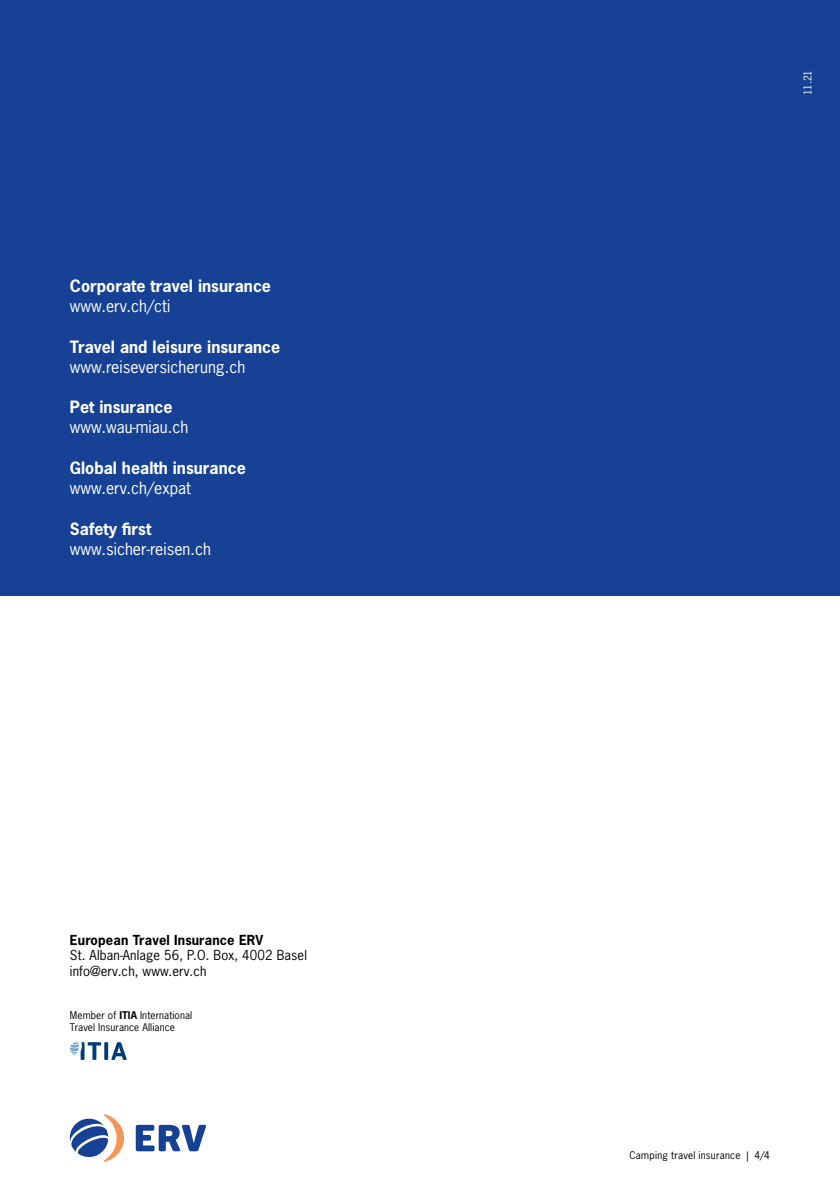
<style>
.page{position:relative;width:840px;height:1191px;background:#fff}
.page>*{position:absolute;margin:0;border:0;box-sizing:border-box;transform-origin:0 0}
.Subtitle_B_bold_8_10{font:700 16px "News Gothic LT";color:#fff}
.Copy_regular_8_10_1p{font:16px "News Gothic LT";color:#fff}
.Table_Copy_regular_6{font:13px "News Gothic LT";letter-spacing:.01em;color:#000}
.Table_Copy_bold_6_5{font:700 13px "News Gothic LT";letter-spacing:.01em;color:#000}
.Copy_regular_5_6pt{font:10px "News Gothic LT";letter-spacing:.01em;color:#000}
.Code_regular_5pt{font:10px "News Gothic LT";color:#fff}
.s1{font-weight:700}
</style>
<div class="page">
<svg style="left:136px;top:1124px;width:70px;height:27px"></svg>
<svg style="left:69px;top:1114px;width:55px;height:48px"></svg>
<svg style="left:104px;top:1042px;width:4px;height:18px"></svg>
<svg style="left:111px;top:1042px;width:16px;height:18px"></svg>
<svg style="left:70px;top:1042px;width:31px;height:18px"></svg>
<div style="left:0;top:0;width:839px;height:595px;background:#164194"></div>
<p class="Subtitle_B_bold_8_10" style="left:70px;top:275px;width:202px">Corporate travel insurance</p>
<p class="Copy_regular_8_10_1p" style="left:70px;top:296px;width:102px">www.erv.ch/cti</p>
<p class="Subtitle_B_bold_8_10" style="left:70px;top:336px;width:212px">Travel and leisure insurance</p>
<p class="Copy_regular_8_10_1p" style="left:70px;top:356px;width:177px">www.reiseversicherung.ch</p>
<p class="Subtitle_B_bold_8_10" style="left:70px;top:396px;width:104px">Pet insurance</p>
<p class="Copy_regular_8_10_1p" style="left:70px;top:417px;width:120px">www.wau-miau.ch</p>
<p class="Subtitle_B_bold_8_10" style="left:70px;top:457px;width:177px">Global health insurance</p>
<p class="Copy_regular_8_10_1p" style="left:70px;top:478px;width:122px">www.erv.ch/expat</p>
<p class="Subtitle_B_bold_8_10" style="left:70px;top:518px;width:83px">Safety first</p>
<p class="Copy_regular_8_10_1p" style="left:70px;top:538px;width:142px">www.sicher-reisen.ch</p>
<p class="Table_Copy_bold_6_5" style="left:70px;top:931px;width:195px">European Travel Insurance ERV</p>
<p class="Table_Copy_regular_6" style="left:70px;top:947px;width:238px">St. Alban-Anlage 56, P.O. Box, 4002 Basel</p>
<p class="Table_Copy_regular_6" style="left:70px;top:962px;width:138px">info@erv.ch, www.erv.ch</p>
<p class="Copy_regular_5_6pt" style="left:70px;top:1009px;width:124px">Member of <span class="s1">ITIA</span> International</p>
<p class="Copy_regular_5_6pt" style="left:70px;top:1021px;width:106px">Travel Insurance Alliance</p>
<p class="Code_regular_5pt" style="left:801px;top:95px;width:27px;rotate:-90deg">11.21</p>
<p class="Copy_regular_5_6pt" style="left:629px;top:1149px;width:142px">Camping travel insurance | 4/4</p>
</div>
